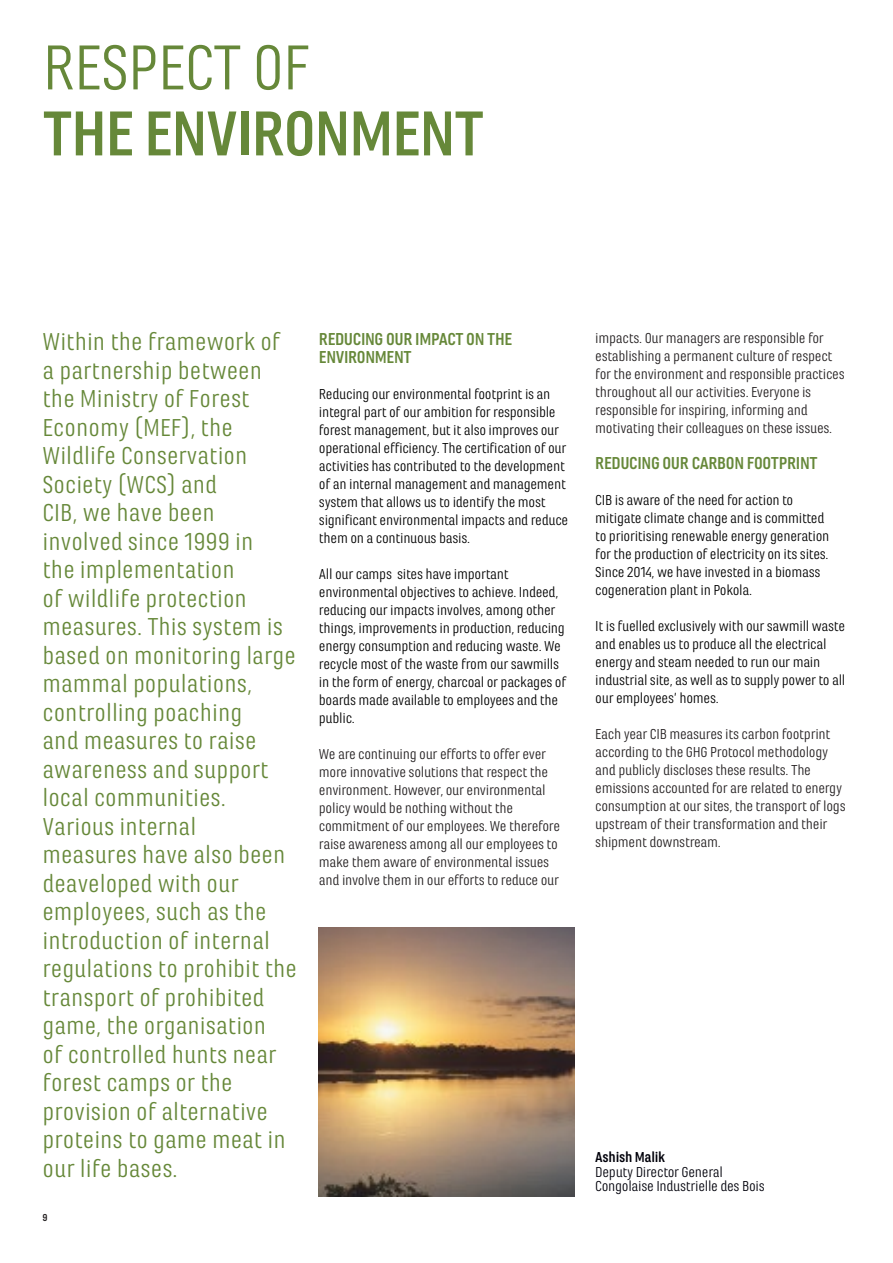
<style>
.page{position:relative;width:893px;height:1263px;background:#fff}
.page>*{position:absolute;margin:0;border:0;box-sizing:border-box;transform-origin:0 0}
.t1{font:700 66px "Marianina Wd FY";letter-spacing:-.02em;color:#668839}
.t2{font:66px "Marianina Wd FY";letter-spacing:-.02em;color:#668839}
.Intro_Paragraph{font:25.5px/28.5px "Marianina Wd FY";color:#668839}
.Body_Copy{font:700 18px/18px "Marianina Wd FY";letter-spacing:-.02em;color:#668839}
.Body_Copy-2{font:15px/18px "Marianina Wd FY";letter-spacing:-.02em;color:#000001}
.Body_Copy-3{font:15px/18px "Marianina Wd FY";letter-spacing:-.02em;color:#231f20}
.Intro_Paragraph_Head{font:15px "Marianina Wd FY";letter-spacing:-.02em;color:#00000a}
.Intro_Paragraph_Head-2{font:700 15px "Marianina Wd FY";letter-spacing:-.02em;color:#00000a}
.t3{font:700 10.5px "Marianina Wd FY";color:#231f20}
</style>
<div class="page">
<img style="left:319px;top:927px;width:255px;height:269px">
<p class="t2" style="left:43px;top:32px;width:269px">RESPECT OF</p>
<p class="t1" style="left:43px;top:98px;width:443px">THE ENVIRONMENT</p>
<p class="Intro_Paragraph" style="left:43px;top:327px;width:256px">Within the framework of a partnership between the Ministry of Forest<br>Economy (MEF), the<br>Wildlife Conservation<br>Society (WCS) and<br>CIB, we have been involved since 1999 in<br>the implementation<br>of wildlife protection measures. This system is based on monitoring large mammal populations, controlling poaching<br>and measures to raise awareness and support local communities.<br>Various internal measures have also been deaveloped with our employees, such as the introduction of internal regulations to prohibit the transport of prohibited game, the organisation<br>of controlled hunts near forest camps or the provision of alternative proteins to game meat in our life bases.</p>
<p class="Body_Copy" style="left:319px;top:330px;width:195px">REDUCING OUR IMPACT ON THE<br>ENVIRONMENT</p>
<p class="Body_Copy-2" style="left:319px;top:385px;width:251px">Reducing our environmental footprint is an integral part of our ambition for responsible forest management, but it also improves our operational efficiency. The certification of our activities has contributed to the development of an internal management and management system that allows us to identify the most significant environmental impacts and reduce them on a continuous basis.</p>
<p class="Body_Copy-2" style="left:319px;top:565px;width:249px">All our camps sites have important environmental objectives to achieve. Indeed, reducing our impacts involves, among other things, improvements in production, reducing energy consumption and reducing waste. We recycle most of the waste from our sawmills in the form of energy, charcoal or packages of boards made available to employees and the public.</p>
<p class="Body_Copy-3" style="left:319px;top:745px;width:243px">We are continuing our efforts to offer ever more innovative solutions that respect the environment. However, our environmental policy would be nothing without the commitment of our employees. We therefore raise awareness among all our employees to make them aware of environmental issues and involve them in our efforts to reduce our</p>
<p class="t3" style="left:43px;top:1211px;width:7px">9</p>
<p class="Body_Copy-3" style="left:595px;top:329px;width:251px">impacts. Our managers are responsible for establishing a permanent culture of respect for the environment and responsible practices throughout all our activities. Everyone is responsible for inspiring, informing and motivating their colleagues on these issues.</p>
<p class="Body_Copy" style="left:595px;top:454px;width:224px">REDUCING OUR CARBON FOOTPRINT</p>
<p class="Body_Copy-2" style="left:595px;top:491px;width:236px">CIB is aware of the need for action to mitigate climate change and is committed to prioritising renewable energy generation for the production of electricity on its sites.<br>Since 2014, we have invested in a biomass cogeneration plant in Pokola.</p>
<p class="Body_Copy-2" style="left:595px;top:617px;width:252px">It is fuelled exclusively with our sawmill waste and enables us to produce all the electrical energy and steam needed to run our main industrial site, as well as to supply power to all our employees’ homes.</p>
<p class="Body_Copy-3" style="left:595px;top:725px;width:252px">Each year CIB measures its carbon footprint according to the GHG Protocol methodology and publicly discloses these results. The emissions accounted for are related to energy consumption at our sites, the transport of logs upstream of their transformation and their shipment downstream.</p>
<p class="Intro_Paragraph_Head-2" style="left:595px;top:1149px;width:71px">Ashish Malik</p>
<p class="Intro_Paragraph_Head" style="left:595px;top:1163px;width:129px">Deputy Director General</p>
<p class="Intro_Paragraph_Head" style="left:595px;top:1178px;width:171px">Congolaise Industrielle des Bois</p>
</div>
